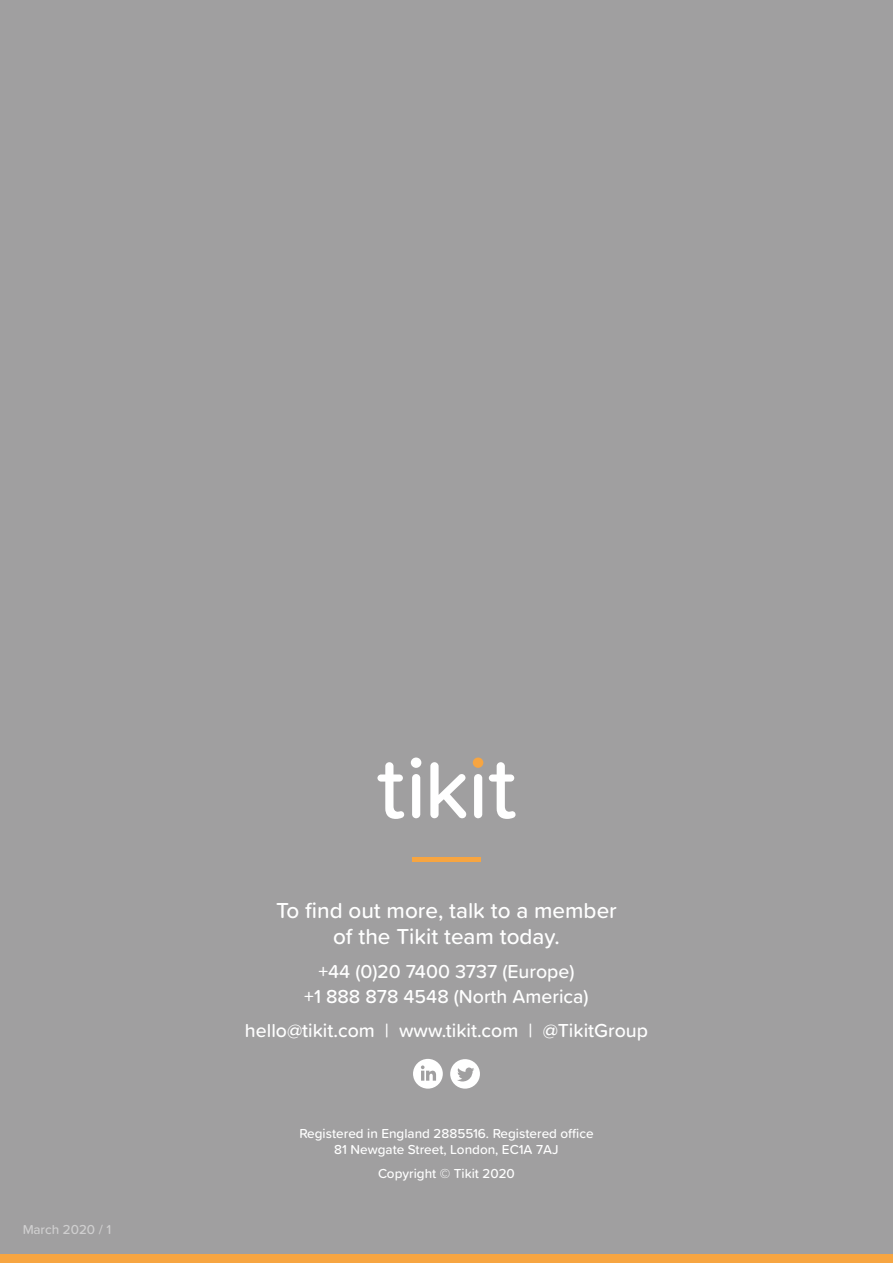
<style>
.page{position:relative;width:893px;height:1263px;background:#fff}
.page>*{position:absolute;margin:0;border:0;box-sizing:border-box;transform-origin:0 0}
.t1{font:500 22.5px/25.5px "Proxima Soft";color:#fff;text-align:center}
.t2{font:500 19.5px/25.5px "Proxima Soft";color:#fff;text-align:center}
.t3{font:500 13.5px/16.5px "Proxima Soft";color:#fff;text-align:center}
</style>
<div class="page">
<div style="left:0;top:1253px;width:893px;height:10px;background:#f7a541"></div>
<div style="left:0;top:0;width:893px;height:1253px;background:#a09fa0"></div>
<svg style="left:450px;top:1059px;width:30px;height:30px"></svg>
<svg style="left:413px;top:1059px;width:30px;height:30px"></svg>
<div style="left:412px;top:857px;width:68px;height:5px;background:#f7a541"></div>
<svg style="left:377px;top:762px;width:27px;height:57px"></svg>
<div style="left:411px;top:757px;width:10px;height:11px;background:#fff;border-radius:50%"></div>
<div style="left:412px;top:774px;width:8px;height:44px;background:#fff;border-radius:4px"></div>
<svg style="left:430px;top:762px;width:36px;height:56px"></svg>
<div style="left:473px;top:757px;width:10px;height:11px;background:#f7a541;border-radius:50%"></div>
<div style="left:474px;top:774px;width:8px;height:44px;background:#fff;border-radius:4px"></div>
<svg style="left:489px;top:762px;width:26px;height:57px"></svg>
<p class="t3" style="left:22px;top:1220px;width:90px">March 2020 / 1</p>
<h1 class="t1" style="left:276px;top:897px;width:342px">To find out more, talk to a member of the Tikit team today.</h1>
<h2 class="t2" style="left:304px;top:957px;width:286px">+44 (0)20 7400 3737 (Europe)<br>+1 888 878 4548 (North America)</h2>
<h2 class="t2" style="left:245px;top:1017px;width:405px">hello@tikit.com | www.tikit.com | @TikitGroup</h2>
<p class="t3" style="left:299px;top:1124px;width:296px">Registered in England 2885516. Registered office<br>81 Newgate Street, London, EC1A 7AJ</p>
<p class="t3" style="left:378px;top:1164px;width:138px">Copyright © Tikit 2020</p>
</div>
